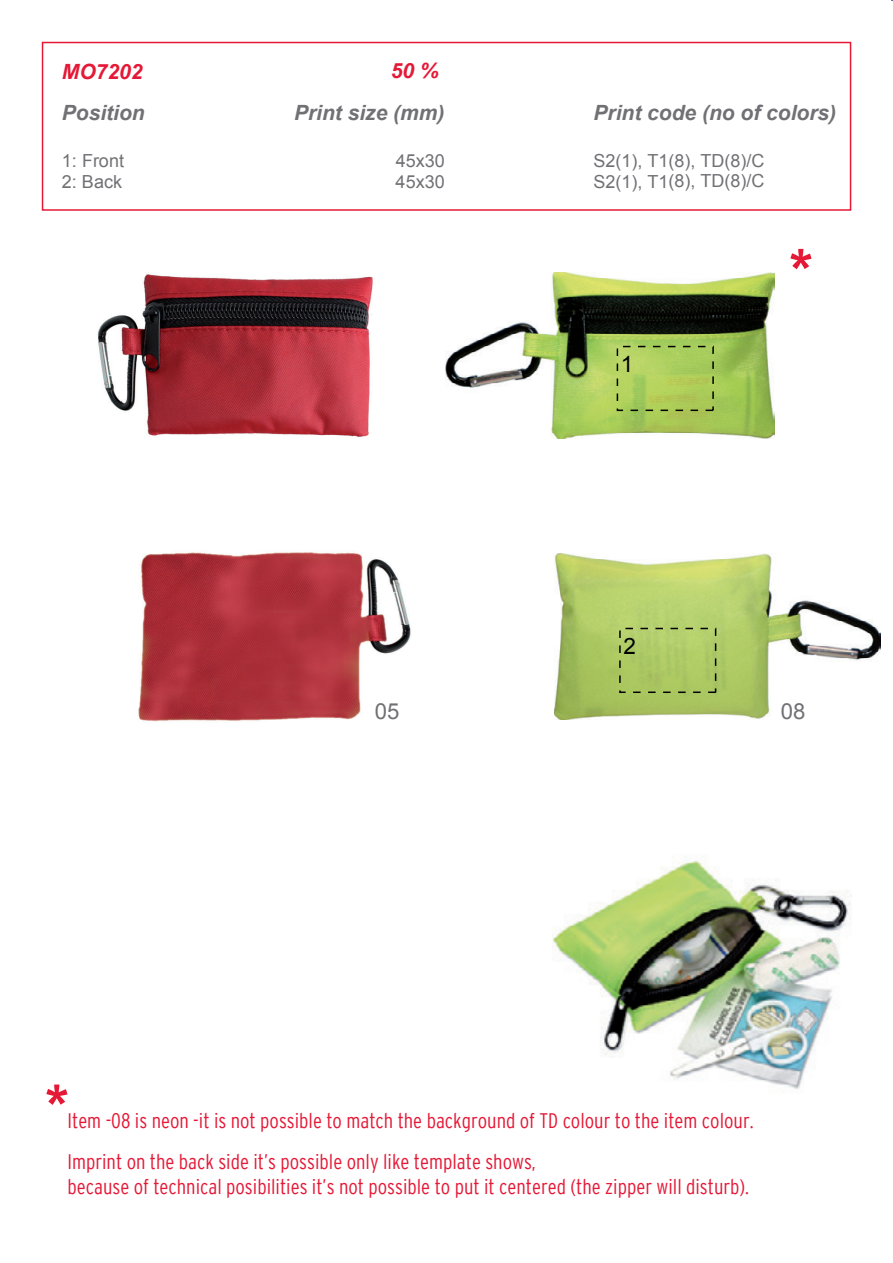
<style>
.page{position:relative;width:893px;height:1263px;background:#fff}
.page>*{position:absolute;margin:0;border:0;box-sizing:border-box;transform-origin:0 0}
.t1{font:italic 700 59.7px "Arial";color:#e51836}
.t2{font:22.5px "Arial";color:#000}
.t3{font:22.05px "Arial";color:#717074}
.t4{font:300 condensed 21px/25.2px "Interstate";color:#e51836}
.t5{font:italic 700 21px "Arial";color:#717074}
.t6{font:italic 700 21px "Arial";color:#e51836}
.t7{font:18px "Arial";color:#717074}
</style>
<div class="page">
<img style="left:138px;top:552px;width:273px;height:170px">
<div style="left:42px;top:42px;width:809px;height:169px;border:2px solid #e51836"></div>
<img style="left:446px;top:273px;width:328px;height:166px">
<img style="left:555px;top:554px;width:326px;height:166px">
<div style="left:617px;top:346px;width:97px;height:65px;border:2px dashed #000"></div>
<img style="left:552px;top:857px;width:300px;height:232px">
<img style="left:97px;top:273px;width:276px;height:164px">
<div style="left:619px;top:628px;width:97px;height:65px;border:2px dashed #000"></div>
<p class="t6" style="left:62px;top:57px;width:82px">MO7202</p>
<p class="t6" style="left:391px;top:57px;width:49px">50 %</p>
<p class="t5" style="left:62px;top:99px;width:84px">Position</p>
<p class="t5" style="left:294px;top:99px;width:152px">Print size (mm)</p>
<p class="t5" style="left:593px;top:99px;width:244px">Print code (no of colors)</p>
<p class="t7" style="left:62px;top:149px;width:64px">1: Front</p>
<p class="t7" style="left:396px;top:149px;width:51px">45x30</p>
<p class="t7" style="left:593px;top:149px;width:173px">S2(1), T1(8), TD(8)/C</p>
<p class="t7" style="left:62px;top:170px;width:62px">2: Back</p>
<p class="t7" style="left:396px;top:170px;width:51px">45x30</p>
<p class="t7" style="left:593px;top:169px;width:173px">S2(1), T1(8), TD(8)/C</p>
<p class="t2" style="left:621px;top:349px;width:14px">1</p>
<p class="t2" style="left:623px;top:631px;width:14px">2</p>
<h1 class="t1" style="left:784px;top:232px;width:25px">*</h1>
<h1 class="t1" style="left:40px;top:1067px;width:25px">*</h1>
<p class="t3" style="left:375px;top:696px;width:26px">05</p>
<p class="t3" style="left:781px;top:696px;width:26px">08</p>
<p class="t4" style="left:68px;top:1108px;width:687px">Item -08 is neon -it is not possible to match the background of TD colour to the item colour.</p>
<p class="t4" style="left:68px;top:1148px;width:683px">Imprint on the back side it’s possible only like template shows,<br>because of technical posibilities it’s not possible to put it centered (the zipper will disturb).</p>
</div>
